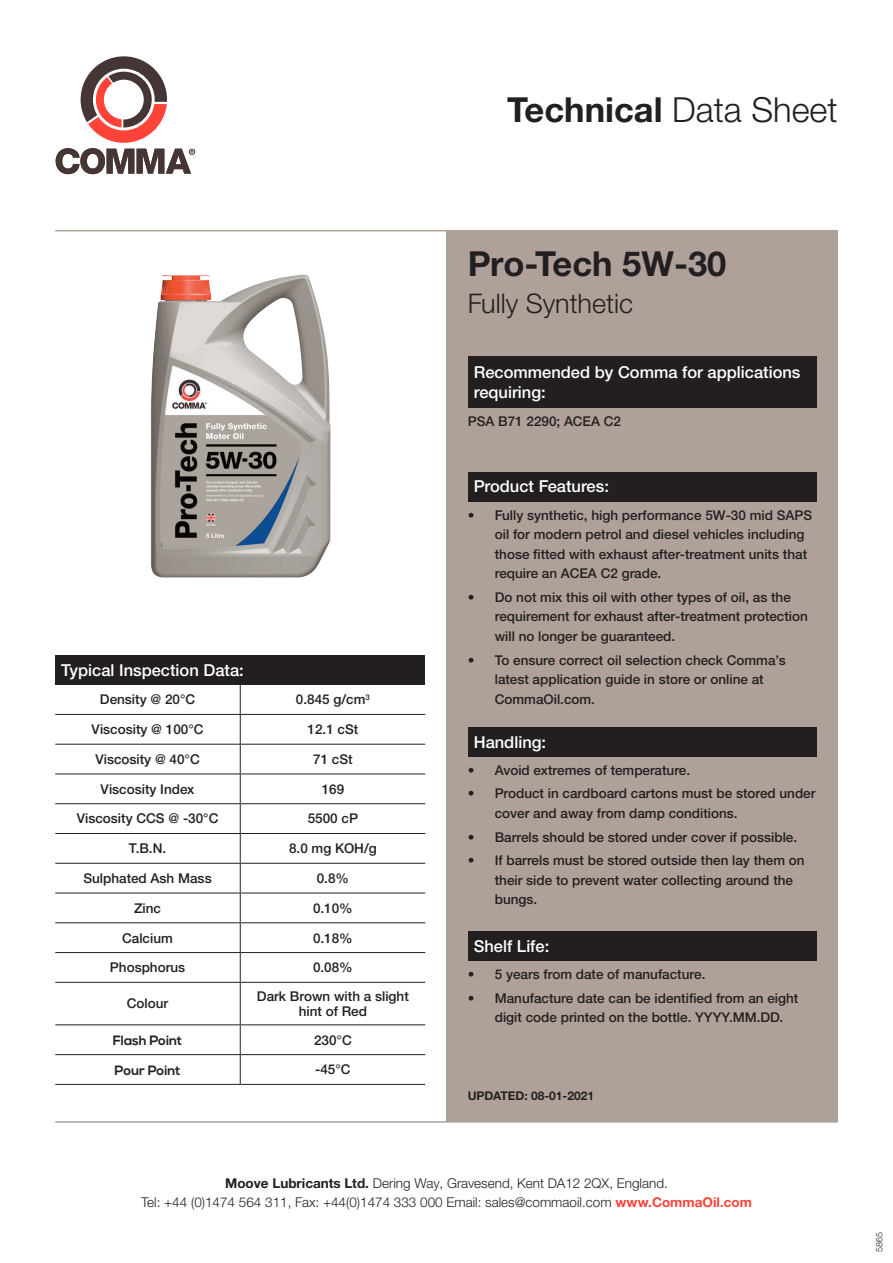
<style>
.page{position:relative;width:893px;height:1263px;background:#fff}
.page>*{position:absolute;margin:0;border:0;box-sizing:border-box;transform-origin:0 0}
.t1{font:700 34.5px "Helvetica Neue LTW1 G";color:#231f20}
.t2{font:300 27px "Helvetica Neue LTW1 G";color:#231f20}
.t3{font:500 16.5px "Helvetica Neue LTW1 G";color:#fff}
.t4{font:500 13.5px/19.5px "Helvetica Neue LTW1 G";color:#231f20}
.t5{font:300 13.5px "Helvetica Neue LTW1 G";color:#231f20}
.t6{font:700 13.5px "Nexa";color:#231f20}
.t7{font:700 12px "Helvetica Neue LTW1 G";color:#231f20}
.t8{font:300 9px "Helvetica Neue LTW1 G";color:#231f20}
.s1{font-weight:300}
.s2{font-weight:700}
.s3{font-weight:700;color:#ff4338}
</style>
<div class="page">
<img style="left:151px;top:274px;width:180px;height:303px">
<div style="left:188px;top:148px;width:8px;height:7px;border:1px solid #fff;border-radius:50%"></div>
<svg style="left:55px;top:56px;width:140px;height:119px"></svg>
<hr style="left:55px;top:230px;width:783px;height:1px;background:#afa19a">
<hr style="left:55px;top:1121px;width:783px;height:2px;background:#afa19a">
<div style="left:446px;top:230px;width:392px;height:891px;background:#afa19a"></div>
<div style="left:468px;top:357px;width:348px;height:51px;background:#231f20"></div>
<div style="left:468px;top:472px;width:348px;height:29px;background:#231f20"></div>
<div style="left:468px;top:727px;width:348px;height:29px;background:#231f20"></div>
<div style="left:468px;top:931px;width:348px;height:30px;background:#231f20"></div>
<div style="left:55px;top:655px;width:370px;height:30px;background:#231f20"></div>
<hr style="left:55px;top:714px;width:185px;height:1px;background:#231f20">
<hr style="left:240px;top:714px;width:185px;height:1px;background:#231f20">
<hr style="left:55px;top:744px;width:185px;height:1px;background:#231f20">
<hr style="left:240px;top:744px;width:185px;height:1px;background:#231f20">
<hr style="left:55px;top:773px;width:185px;height:1px;background:#231f20">
<hr style="left:240px;top:773px;width:185px;height:1px;background:#231f20">
<hr style="left:55px;top:803px;width:185px;height:1px;background:#231f20">
<hr style="left:240px;top:803px;width:185px;height:1px;background:#231f20">
<hr style="left:55px;top:833px;width:185px;height:1px;background:#231f20">
<hr style="left:240px;top:833px;width:185px;height:1px;background:#231f20">
<hr style="left:55px;top:863px;width:185px;height:1px;background:#231f20">
<hr style="left:240px;top:863px;width:185px;height:1px;background:#231f20">
<hr style="left:55px;top:893px;width:185px;height:1px;background:#231f20">
<hr style="left:240px;top:893px;width:185px;height:1px;background:#231f20">
<hr style="left:55px;top:922px;width:185px;height:1px;background:#231f20">
<hr style="left:240px;top:922px;width:185px;height:1px;background:#231f20">
<hr style="left:55px;top:952px;width:185px;height:1px;background:#231f20">
<hr style="left:240px;top:952px;width:185px;height:1px;background:#231f20">
<svg style="left:240px;top:685px;width:1px;height:297px"></svg>
<hr style="left:55px;top:982px;width:185px;height:1px;background:#231f20">
<hr style="left:240px;top:982px;width:185px;height:1px;background:#231f20">
<hr style="left:240px;top:983px;width:1px;height:41px;background:#231f20">
<hr style="left:55px;top:1024px;width:185px;height:1px;background:#231f20">
<hr style="left:240px;top:1024px;width:185px;height:1px;background:#231f20">
<hr style="left:55px;top:1054px;width:185px;height:1px;background:#231f20">
<hr style="left:240px;top:1054px;width:185px;height:1px;background:#231f20">
<svg style="left:240px;top:1025px;width:1px;height:59px"></svg>
<hr style="left:55px;top:1084px;width:185px;height:1px;background:#231f20">
<hr style="left:240px;top:1084px;width:185px;height:1px;background:#231f20">
<p class="t1" style="left:507px;top:89px;width:332px">Technical <span class="s1">Data Sheet</span></p>
<p class="t1" style="left:468px;top:242px;width:260px">Pro-Tech 5W-30</p>
<p class="t2" style="left:468px;top:287px;width:167px">Fully Synthetic</p>
<p class="t3" style="left:61px;top:660px;width:184px">Typical Inspection Data:</p>
<p class="t4" style="left:100px;top:690px;width:97px">Density @ 20°C</p>
<p class="t4" style="left:296px;top:690px;width:75px">0.845 g/cm<sup>3</sup></p>
<p class="t4" style="left:92px;top:719px;width:113px">Viscosity @ 100°C</p>
<p class="t4" style="left:308px;top:719px;width:52px">12.1 cSt</p>
<p class="t4" style="left:95px;top:749px;width:106px">Viscosity @ 40°C</p>
<p class="t4" style="left:313px;top:749px;width:41px">71 cSt</p>
<p class="t4" style="left:101px;top:779px;width:95px">Viscosity Index</p>
<p class="t4" style="left:322px;top:779px;width:24px">169</p>
<p class="t4" style="left:77px;top:809px;width:143px">Viscosity CCS @ -30°C</p>
<p class="t4" style="left:308px;top:809px;width:52px">5500 cP</p>
<p class="t4" style="left:129px;top:839px;width:39px">T.B.N.</p>
<p class="t4" style="left:289px;top:839px;width:89px">8.0 mg KOH/g</p>
<p class="t4" style="left:83px;top:868px;width:130px">Sulphated Ash Mass</p>
<p class="t4" style="left:317px;top:868px;width:34px">0.8%</p>
<p class="t4" style="left:134px;top:898px;width:29px">Zinc</p>
<p class="t4" style="left:313px;top:898px;width:41px">0.10%</p>
<p class="t4" style="left:122px;top:928px;width:52px">Calcium</p>
<p class="t4" style="left:313px;top:928px;width:41px">0.18%</p>
<p class="t4" style="left:110px;top:958px;width:77px">Phosphorus</p>
<p class="t4" style="left:313px;top:958px;width:41px">0.08%</p>
<p class="t4" style="left:127px;top:994px;width:43px">Colour</p>
<p class="t4" style="left:257px;top:988px;width:153px;line-height:15px;text-align:center">Dark Brown with a slight hint of Red</p>
<p class="t6" style="left:113px;top:1032px;width:71px">Flash Point</p>
<p class="t4" style="left:314px;top:1030px;width:39px">230°C</p>
<p class="t6" style="left:115px;top:1062px;width:68px">Pour Point</p>
<p class="t4" style="left:315px;top:1060px;width:37px">-45°C</p>
<p class="t3" style="left:474px;top:363px;width:328px">Recommended by Comma for applications</p>
<p class="t3" style="left:474px;top:382px;width:73px">requiring:</p>
<p class="t4" style="left:468px;top:411px;width:155px">PSA B71 2290; ACEA C2</p>
<p class="t3" style="left:474px;top:477px;width:137px">Product Features:</p>
<p class="t4" style="left:495px;top:505px;width:319px;text-indent:-27px">• Fully synthetic, high performance 5W-30 mid SAPS oil for modern petrol and diesel vehicles including those fitted with exhaust after-treatment units that require an ACEA C2 grade.</p>
<p class="t4" style="left:495px;top:587px;width:315px;text-indent:-27px">• Do not mix this oil with other types of oil, as the requirement for exhaust after-treatment protection will no longer be guaranteed.</p>
<p class="t4" style="left:495px;top:650px;width:292px;text-indent:-27px">• To ensure correct oil selection check Comma’s latest application guide in store or online at<br>CommaOil.com.</p>
<p class="t3" style="left:474px;top:732px;width:74px">Handling:</p>
<p class="t4" style="left:468px;top:760px;width:224px">• Avoid extremes of temperature.</p>
<p class="t4" style="left:495px;top:784px;width:322px;text-indent:-27px">• Product in cardboard cartons must be stored under cover and away from damp conditions.</p>
<p class="t4" style="left:468px;top:827px;width:331px">• Barrels should be stored under cover if possible.</p>
<p class="t4" style="left:495px;top:851px;width:311px;text-indent:-27px">• If barrels must be stored outside then lay them on their side to prevent water collecting around the bungs.</p>
<p class="t3" style="left:474px;top:936px;width:77px">Shelf Life:</p>
<p class="t4" style="left:468px;top:964px;width:239px">• 5 years from date of manufacture.</p>
<p class="t4" style="left:495px;top:988px;width:305px;text-indent:-27px">• Manufacture date can be identified from an eight digit code printed on the bottle. YYYY.MM.DD.</p>
<p class="t7" style="left:468px;top:1088px;width:128px">UPDATED: 08-01-2021</p>
<p class="t5" style="left:225px;top:1175px;width:444px"><span class="s2">Moove Lubricants Ltd.</span> Dering Way, Gravesend, Kent DA12 2QX, England.</p>
<p class="t5" style="left:141px;top:1194px;width:612px">Tel: +44 (0)1474 564 311, Fax: +44(0)1474 333 000 Email: sales@commaoil.com <span class="s3">www.CommaOil.com</span></p>
<p class="t8" style="left:874px;top:1252px;width:22px;rotate:-90deg">5865</p>
</div>
